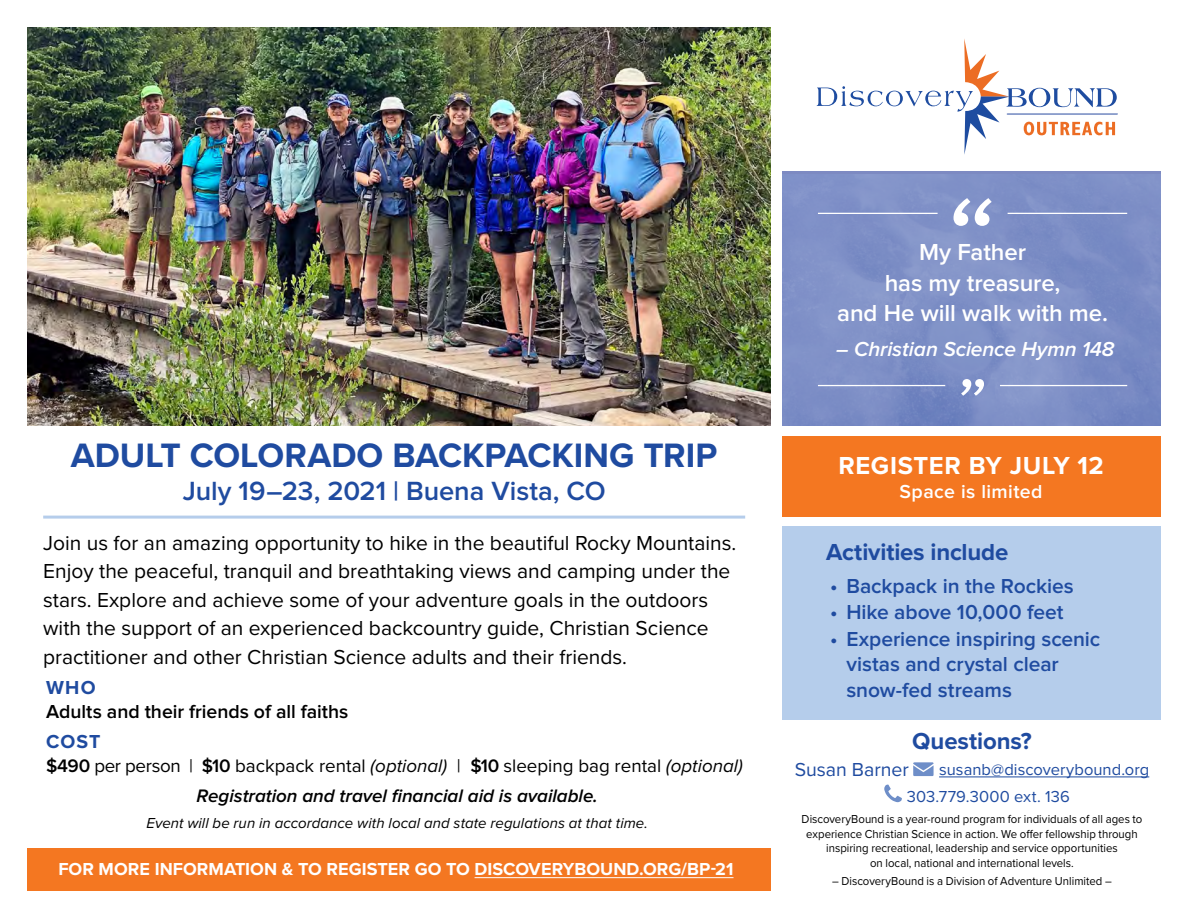
<style>
.page{position:relative;width:1188px;height:918px;background:#fff}
.page>*{position:absolute;margin:0;border:0;box-sizing:border-box;transform-origin:0 0}
.t1{font:700 35.1px "Proxima Nova";color:#1f4ba0}
.t2{font:600 27.3px "Proxima Nova";letter-spacing:-.005em;color:#1f4ba0}
.t3{font:700 25.5px "Proxima Nova";letter-spacing:.025em;color:#fff}
.t4{font:600 24px/30.6px "Proxima Nova";letter-spacing:-.005em;color:#fff;text-align:center}
.t5{font:700 24px "Proxima Nova";letter-spacing:-.005em;color:#1f4ba0}
.t6{font:21px/28.5px "Proxima Nova";color:#000}
.t7{font:600 21px/25.5px "Proxima Nova";color:#1f4ba0}
.t8{font:italic 600 21px "Proxima Nova";letter-spacing:-.005em;color:#fff}
.t9{font:600 19.5px "Proxima Nova";letter-spacing:-.005em;color:#000}
.t10{font:600 19.5px "Proxima Nova";letter-spacing:.02em;color:#fff}
.t11{font:19.5px "Proxima Nova";color:#1f4ba0}
.t12{font:700 19.5px "Proxima Nova";letter-spacing:.06em;color:#1f4ba0}
.t13{font:italic 600 18.75px/29.2px "Proxima Nova";letter-spacing:-.005em;color:#000;text-align:center}
.t14{font:700 18px "Proxima Nova";letter-spacing:.005em;color:#fff}
.t15{font:16.5px/27.5px "Proxima Nova";letter-spacing:.005em;color:#1f4ba0}
.t16{font:italic 15px "Proxima Nova";letter-spacing:.005em;color:#000}
.t17{font:12px/14.4px "Proxima Nova";color:#000;text-align:center;scale:.95 1}
.s1{font-style:normal}
.s2{font-weight:400;font-style:normal}
.s3{font-weight:400}
</style>
<div class="page">
<img style="left:28px;top:28px;width:742px;height:397px">
<svg style="left:817px;top:39px;width:301px;height:115px"></svg>
<div style="left:782px;top:526px;width:378px;height:194px;background:#b5cdeb"></div>
<div style="left:782px;top:436px;width:378px;height:81px;background:#f47721"></div>
<div style="left:21px;top:848px;width:750px;height:43px;background:#f47721"></div>
<hr style="left:475px;top:877px;width:259px;height:1px;background:#fff">
<hr style="left:939px;top:777px;width:210px;height:1px;background:#1f4ba0">
<svg style="left:913px;top:762px;width:21px;height:14px"></svg>
<svg style="left:884px;top:785px;width:18px;height:17px"></svg>
<img style="left:782px;top:175px;width:378px;height:251px">
<svg style="left:954px;top:198px;width:38px;height:28px"></svg>
<hr style="left:818px;top:213px;width:120px;height:1px;background:#fff">
<hr style="left:1008px;top:213px;width:119px;height:1px;background:#fff">
<svg style="left:961px;top:379px;width:23px;height:17px"></svg>
<hr style="left:818px;top:385px;width:127px;height:1px;background:#fff">
<hr style="left:1000px;top:385px;width:127px;height:1px;background:#fff">
<hr style="left:43px;top:516px;width:702px;height:3px;background:#b5cdeb">
<h1 class="t1" style="left:71px;top:429px;width:648px">ADULT COLORADO BACKPACKING TRIP</h1>
<h2 class="t2" style="left:183px;top:478px;width:425px">July 19–23, 2021 | Buena Vista, CO</h2>
<p class="t4" style="left:837px;top:238px;width:272px">My Father<br>has my treasure,<br>and He will walk with me.</p>
<p class="t8" style="left:836px;top:339px;width:280px">– Christian Science Hymn 148</p>
<p class="t3" style="left:838px;top:447px;width:267px">REGISTER BY JULY 12</p>
<p class="t10" style="left:899px;top:483px;width:145px">Space is limited</p>
<p class="t6" style="left:43px;top:528px;width:695px">Join us for an amazing opportunity to hike in the beautiful Rocky Mountains.<br>Enjoy the peaceful, tranquil and breathtaking views and camping under the stars. Explore and achieve some of your adventure goals in the outdoors with the support of an experienced backcountry guide, Christian Science practitioner and other Christian Science adults and their friends.</p>
<p class="t5" style="left:826px;top:535px;width:184px">Activities include</p>
<p class="t7" style="left:830px;top:574px;width:245px">• Backpack in the Rockies</p>
<p class="t7" style="left:830px;top:600px;width:235px">• Hike above 10,000 feet</p>
<p class="t7" style="left:846px;top:627px;width:256px;text-indent:-16px">• Experience inspiring scenic vistas and crystal clear snow-fed streams</p>
<p class="t12" style="left:46px;top:673px;width:51px">WHO</p>
<p class="t9" style="left:46px;top:703px;width:304px">Adults and their friends of all faiths</p>
<p class="t12" style="left:46px;top:727px;width:56px">COST</p>
<p class="t13" style="left:46px;top:752px;width:698px"><span class="s1">$490</span> <span class="s2">per person |</span> <span class="s1">$10</span> <span class="s2">backpack rental</span> <span class="s3">(optional)</span> <span class="s2">|</span> <span class="s1">$10</span> <span class="s2">sleeping bag rental</span> <span class="s3">(optional)<br></span>Registration and travel financial aid is available.</p>
<p class="t16" style="left:147px;top:812px;width:503px">Event will be run in accordance with local and state regulations at that time.</p>
<p class="t17" style="left:802px;top:812px;width:360px">DiscoveryBound is a year-round program for individuals of all ages to experience Christian Science in action. We offer fellowship through inspiring recreational, leadership and service opportunities<br>on local, national and international levels.</p>
<p class="t17" style="left:832px;top:874px;width:296px">– DiscoveryBound is a Division of Adventure Unlimited –</p>
<p class="t5" style="left:912px;top:723px;width:121px">Questions?</p>
<p class="t11" style="left:795px;top:755px;width:116px">Susan Barner</p>
<p class="t15" style="left:907px;top:755px;width:244px;text-indent:32px">susanb@discoverybound.org<br>303.779.3000 ext. 136</p>
<p class="t14" style="left:58px;top:856px;width:677px">FOR MORE INFORMATION &amp; TO REGISTER GO TO DISCOVERYBOUND.ORG/BP-21</p>
</div>
